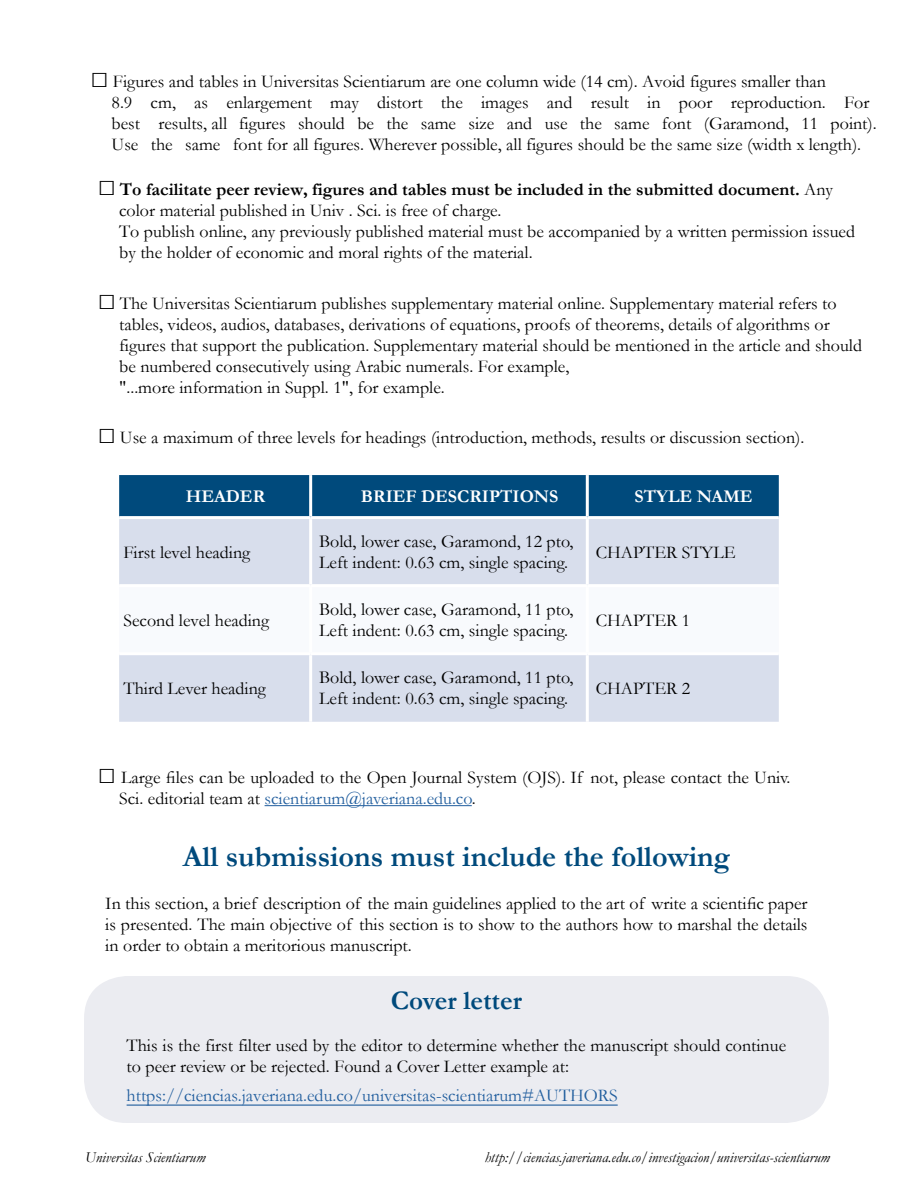
<style>
.page{position:relative;width:915px;height:1191px;background:#fff}
.page>*{position:absolute;margin:0;border:0;box-sizing:border-box;transform-origin:0 0}
.t1{font:700 30px "Garamond";color:#004a7c}
.t2{font:700 27px "Garamond";color:#004a7c}
.t3{font:18px/21px "Garamond";color:#000}
.t4{font:18px "Garamond";color:#215e9e}
.t5{font:700 18px "Garamond";color:#fff}
.t6{font:italic 15px "Garamond";color:#000}
.s1{font-size:30px}
.s2{font-weight:700}
.s3{color:#215e9e}
</style>
<div class="page">
<div style="left:84px;top:976px;width:744px;height:147px;background:#ebecf1;border-radius:43px"></div>
<hr style="left:126px;top:1104px;width:491px;height:1px;background:#215e9e">
<hr style="left:264px;top:805px;width:207px;height:1px;background:#215e9e">
<div style="left:119px;top:475px;width:659px;height:41px;background:#004a7c"></div>
<div style="left:119px;top:519px;width:659px;height:202px;background:#d8deec"></div>
<svg style="left:119px;top:587px;width:659px;height:65px"></svg>
<hr style="left:309px;top:475px;width:3px;height:41px;background:#fff">
<hr style="left:585px;top:475px;width:3px;height:41px;background:#fff">
<hr style="left:309px;top:519px;width:3px;height:65px;background:#fff">
<hr style="left:585px;top:519px;width:3px;height:65px;background:#fff">
<hr style="left:119px;top:584px;width:191px;height:3px;background:#fff">
<hr style="left:310px;top:584px;width:277px;height:3px;background:#fff">
<hr style="left:309px;top:587px;width:3px;height:65px;background:#fff">
<hr style="left:587px;top:584px;width:191px;height:3px;background:#fff">
<hr style="left:585px;top:587px;width:3px;height:65px;background:#fff">
<hr style="left:119px;top:652px;width:191px;height:3px;background:#fff">
<hr style="left:310px;top:652px;width:277px;height:3px;background:#fff">
<hr style="left:309px;top:655px;width:3px;height:66px;background:#fff">
<hr style="left:587px;top:652px;width:191px;height:3px;background:#fff">
<hr style="left:585px;top:655px;width:3px;height:66px;background:#fff">
<p class="t3" style="left:111px;top:70px;width:766px;text-indent:-21px"><span class="s1">□</span> Figures and tables in Universitas Scientiarum are one column wide (14 cm). Avoid figures smaller than<br>8.9 cm, as enlargement may distort the images and result in poor reproduction. For best results, all figures should be the same size and use the same font (Garamond, 11 point).<br>Use the same font for all figures. Wherever possible, all figures should be the same size (width x length).</p>
<p class="t3" style="left:119px;top:178px;width:737px;text-indent:-21px"><span class="s1">□</span> <span class="s2">To facilitate peer review, figures and tables must be included in the submitted document.</span> Any color material published in Univ . Sci. is free of charge.<br>To publish online, any previously published material must be accompanied by a written permission issued by the holder of economic and moral rights of the material.</p>
<p class="t3" style="left:119px;top:292px;width:744px;text-indent:-21px"><span class="s1">□</span> The Universitas Scientiarum publishes supplementary material online. Supplementary material refers to tables, videos, audios, databases, derivations of equations, proofs of theorems, details of algorithms or figures that support the publication. Supplementary material should be mentioned in the article and should be numbered consecutively using Arabic numerals. For example,<br>"...more information in Suppl. 1", for example.</p>
<p class="t3" style="left:98px;top:427px;width:707px"><span class="s1">□</span> Use a maximum of three levels for headings (introduction, methods, results or discussion section).</p>
<p class="t5" style="left:186px;top:484px;width:81px">HEADER</p>
<p class="t5" style="left:361px;top:484px;width:199px">BRIEF DESCRIPTIONS</p>
<p class="t5" style="left:634px;top:484px;width:119px">STYLE NAME</p>
<p class="t3" style="left:123px;top:541px;width:128px">First level heading</p>
<p class="t3" style="left:319px;top:530px;width:256px">Bold, lower case, Garamond, 12 pto,<br>Left indent: 0.63 cm, single spacing.</p>
<p class="t3" style="left:595px;top:541px;width:141px">CHAPTER STYLE</p>
<p class="t3" style="left:123px;top:609px;width:147px">Second level heading</p>
<p class="t3" style="left:319px;top:598px;width:256px">Bold, lower case, Garamond, 11 pto,<br>Left indent: 0.63 cm, single spacing.</p>
<p class="t3" style="left:595px;top:609px;width:96px">CHAPTER 1</p>
<p class="t3" style="left:123px;top:677px;width:144px">Third Lever heading</p>
<p class="t3" style="left:319px;top:666px;width:256px">Bold, lower case, Garamond, 11 pto,<br>Left indent: 0.63 cm, single spacing.</p>
<p class="t3" style="left:595px;top:677px;width:96px">CHAPTER 2</p>
<p class="t3" style="left:119px;top:766px;width:672px;text-indent:-21px"><span class="s1">□</span> Large files can be uploaded to the Open Journal System (OJS). If not, please contact the Univ.<br>Sci. editorial team at <span class="s3">scientiarum@javeriana.edu.co</span>.</p>
<h1 class="t1" style="left:183px;top:836px;width:548px">All submissions must include the following</h1>
<p class="t3" style="left:105px;top:892px;width:703px;text-align:justify">In this section, a brief description of the main guidelines applied to the art of write a scientific paper is presented. The main objective of this section is to show to the authors how to marshal the details in order to obtain a meritorious manuscript.</p>
<h2 class="t2" style="left:390px;top:981px;width:133px">Cover letter</h2>
<p class="t3" style="left:126px;top:1034px;width:660px">This is the first filter used by the editor to determine whether the manuscript should continue to peer review or be rejected. Found a Cover Letter example at:</p>
<p class="t4" style="left:126px;top:1083px;width:492px">https://ciencias.javeriana.edu.co/universitas-scientiarum#AUTHORS</p>
<p class="t6" style="left:85px;top:1146px;width:122px">Universitas Scientiarum</p>
<p class="t6" style="left:484px;top:1146px;width:346px">http://ciencias.javeriana.edu.co/investigacion/universitas-scientiarum</p>
</div>
